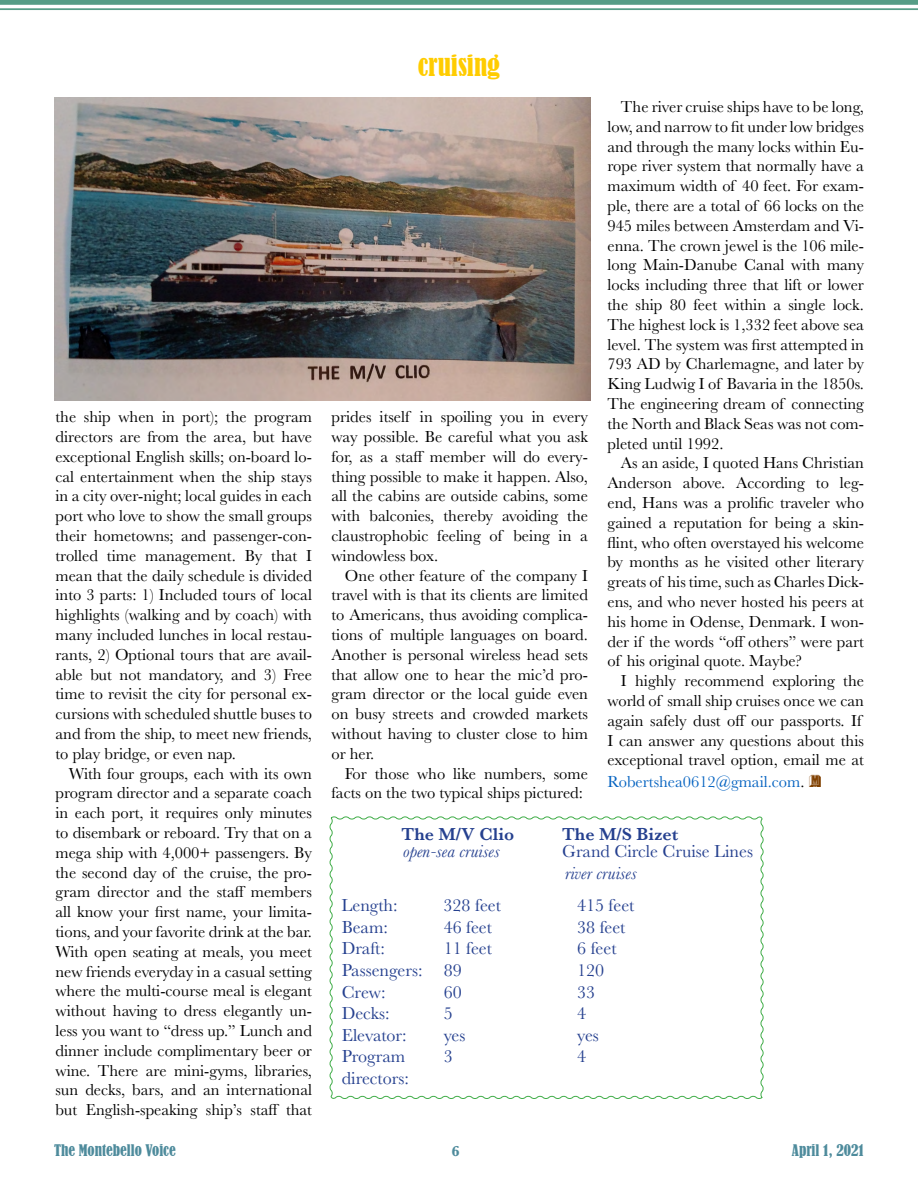
<style>
.page{position:relative;width:918px;height:1188px;background:#fff}
.page>*{position:absolute;margin:0;border:0;box-sizing:border-box;transform-origin:0 0}
.t1{font:condensed 27px "Bernard";color:#fc0}
.t2{font:18px "Baskerville";color:#25408f}
.t3{font:italic 18px "Baskerville";color:#25408f}
.t4{font:600 18px "Baskerville";color:#25408f}
.t5{font:16.5px/19.8px "Baskerville";color:#000;text-align:justify}
.t6{font:16.5px "Baskerville";color:#0563c1}
.t7{font:condensed 15px "Bernard";color:#4e8b9c}
.t8{font:700 15px "Baskerville";color:#4e8b9c}
.s1{color:#000}
.s2{font-family:"Buxom D";font-size:18px;color:#804000}
</style>
<div class="page">
<div style="left:0;top:0;width:918px;height:5px;background:#569d86"></div>
<hr style="left:0;top:8px;width:918px;height:2px;background:#569d86">
<img style="left:54px;top:97px;width:537px;height:304px">
<svg style="left:329px;top:816px;width:435px;height:283px"></svg>
<p class="t5" style="left:56px;top:407px;width:258px">the ship when in port); the program directors are from the area, but have exceptional English skills; on-board lo&shy;cal entertainment when the ship stays in a city over-night; local guides in each port who love to show the small groups their hometowns; and passenger-con&shy;trolled time management. By that I mean that the daily schedule is divided into 3 parts: 1) Included tours of local highlights (walking and by coach) with many included lunches in local restau&shy;rants, 2) Optional tours that are avail&shy;able but not mandatory, and 3) Free time to revisit the city for personal ex&shy;cursions with scheduled shuttle buses to and from the ship, to meet new friends, to play bridge, or even nap.</p>
<p class="t5" style="left:56px;top:764px;width:258px;text-indent:13px">With four groups, each with its own program director and a separate coach in each port, it requires only minutes to disembark or reboard. Try that on a mega ship with 4,000+ passengers. By the second day of the cruise, the pro&shy;gram director and the staff members all know your first name, your limita&shy;tions, and your favorite drink at the bar.<br>With open seating at meals, you meet new friends everyday in a casual setting where the multi-course meal is elegant without having to dress elegantly un&shy;less you want to “dress up.” Lunch and dinner include complimentary beer or wine. There are mini-gyms, libraries, sun decks, bars, and an international but English-speaking ship’s staff that</p>
<h1 class="t1" style="left:418px;top:50px;width:84px">cruising</h1>
<p class="t5" style="left:331px;top:407px;width:258px">prides itself in spoiling you in every way possible. Be careful what you ask for, as a staff member will do every&shy;thing possible to make it happen. Also, all the cabins are outside cabins, some with balconies, thereby avoiding the claustrophobic feeling of being in a windowless box.</p>
<p class="t5" style="left:331px;top:566px;width:258px;text-indent:13px">One other feature of the company I travel with is that its clients are limited to Americans, thus avoiding complica&shy;tions of multiple languages on board.<br>Another is personal wireless head sets that allow one to hear the mic’d pro&shy;gram director or the local guide even on busy streets and crowded markets without having to cluster close to him or her.</p>
<p class="t5" style="left:331px;top:764px;width:258px;text-indent:13px">For those who like numbers, some facts on the two typical ships pictured:</p>
<p class="t5" style="left:607px;top:97px;width:258px;text-indent:13px">The river cruise ships have to be long, low, and narrow to fit under low bridges and through the many locks within Eu&shy;rope river system that normally have a maximum width of 40 feet. For exam&shy;ple, there are a total of 66 locks on the 945 miles between Amsterdam and Vi&shy;enna. The crown jewel is the 106 mile&shy;long Main-Danube Canal with many locks including three that lift or lower the ship 80 feet within a single lock.<br>The highest lock is 1,332 feet above sea level. The system was first attempted in 793 AD by Charlemagne, and later by King Ludwig I of Bavaria in the 1850s.<br>The engineering dream of connecting the North and Black Seas was not com&shy;pleted until 1992.</p>
<p class="t5" style="left:607px;top:453px;width:258px;text-indent:13px">As an aside, I quoted Hans Christian Anderson above. According to leg&shy;end, Hans was a prolific traveler who gained a reputation for being a skin&shy;flint, who often overstayed his welcome by months as he visited other literary greats of his time, such as Charles Dick&shy;ens, and who never hosted his peers at his home in Odense, Denmark. I won&shy;der if the words “off others” were part of his original quote. Maybe?</p>
<p class="t5" style="left:607px;top:671px;width:258px;text-align:left;text-indent:13px">I highly recommend exploring the world of small ship cruises once we can again safely dust off our passports. If I can answer any questions about this exceptional travel option, email me at</p>
<p class="t6" style="left:607px;top:771px;width:215px">Robertshea0612@gmail.com<span class="s1">.</span> <span class="s2">M</span></p>
<p class="t4" style="left:402px;top:822px;width:114px">The M/V Clio</p>
<p class="t4" style="left:562px;top:822px;width:118px">The M/S Bizet</p>
<p class="t3" style="left:403px;top:839px;width:98px">open-sea cruises</p>
<p class="t2" style="left:562px;top:840px;width:192px">Grand Circle Cruise Lines</p>
<p class="t3" style="left:565px;top:861px;width:73px">river cruises</p>
<p class="t2" style="left:342px;top:894px;width:58px">Length:</p>
<p class="t2" style="left:444px;top:894px;width:59px">328 feet</p>
<p class="t2" style="left:577px;top:894px;width:59px">415 feet</p>
<p class="t2" style="left:342px;top:916px;width:48px">Beam:</p>
<p class="t2" style="left:444px;top:916px;width:50px">46 feet</p>
<p class="t2" style="left:577px;top:916px;width:50px">38 feet</p>
<p class="t2" style="left:342px;top:937px;width:45px">Draft:</p>
<p class="t2" style="left:444px;top:937px;width:50px">11 feet</p>
<p class="t2" style="left:577px;top:937px;width:41px">6 feet</p>
<p class="t2" style="left:342px;top:959px;width:122px">Passengers: 89</p>
<p class="t2" style="left:577px;top:959px;width:28px">120</p>
<p class="t2" style="left:342px;top:980px;width:45px">Crew:</p>
<p class="t2" style="left:444px;top:980px;width:19px">60</p>
<p class="t2" style="left:577px;top:980px;width:19px">33</p>
<p class="t2" style="left:342px;top:1002px;width:49px">Decks:</p>
<p class="t2" style="left:444px;top:1002px;width:10px">5</p>
<p class="t2" style="left:577px;top:1002px;width:10px">4</p>
<p class="t2" style="left:342px;top:1024px;width:66px">Elevator:</p>
<p class="t2" style="left:444px;top:1024px;width:23px">yes</p>
<p class="t2" style="left:577px;top:1024px;width:23px">yes</p>
<p class="t2" style="left:342px;top:1045px;width:65px">Program</p>
<p class="t2" style="left:444px;top:1045px;width:10px">3</p>
<p class="t2" style="left:577px;top:1045px;width:10px">4</p>
<p class="t2" style="left:342px;top:1067px;width:69px">directors:</p>
<p class="t7" style="left:54px;top:1141px;width:123px">The Montebello Voice</p>
<p class="t8" style="left:452px;top:1140px;width:10px">6</p>
<p class="t7" style="left:792px;top:1141px;width:74px">April 1, 2021</p>
</div>
